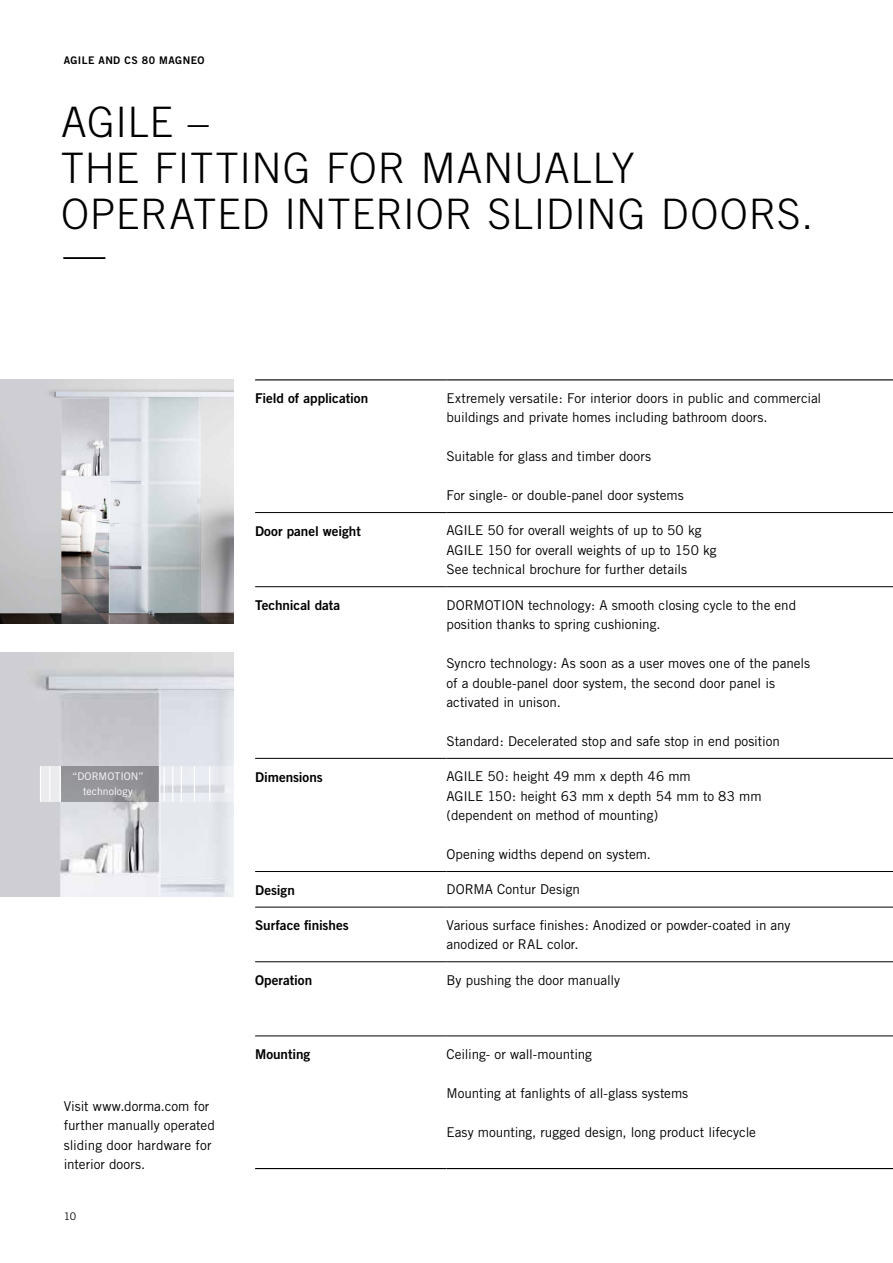
<style>
.page{position:relative;width:893px;height:1263px;background:#fff}
.page>*{position:absolute;margin:0;border:0;box-sizing:border-box;transform-origin:0 0}
.t1{font:300 42px/46.2px "Trade Gothic";letter-spacing:.015em;color:#000}
.t2{font:13.5px/19.5px "Trade Gothic";letter-spacing:-.005em;color:#000}
.t3{font:13.5px "Trade Gothic Bold Two";letter-spacing:-.005em;color:#000}
.t4{font:10.5px/15px "Trade Gothic";letter-spacing:.005em;color:#fff}
.t5{font:10.5px "Trade Gothic Bold Two";letter-spacing:.045em;color:#000}
.t6{font:10.5px "Trade Gothic";color:#000}
</style>
<div class="page">
<img style="left:0;top:379px;width:234px;height:244px">
<img style="left:0;top:652px;width:234px;height:244px">
<svg style="left:159px;top:766px;width:75px;height:35px;background:#e7e8ee"></svg>
<div style="left:61px;top:766px;width:98px;height:35px;background:#949396"></div>
<div style="left:40px;top:766px;width:20px;height:35px;background:#ebebed"></div>
<hr style="left:40px;top:766px;width:1px;height:35px;background:#fff">
<hr style="left:59px;top:766px;width:2px;height:35px;background:#fff">
<hr style="left:49px;top:766px;width:1px;height:35px;background:#fff">
<hr style="left:209px;top:766px;width:1px;height:35px;background:#fff">
<hr style="left:181px;top:766px;width:1px;height:35px;background:#fff">
<hr style="left:163px;top:766px;width:2px;height:35px;background:#fff">
<hr style="left:194px;top:766px;width:1px;height:35px;background:#fff">
<hr style="left:172px;top:766px;width:1px;height:35px;background:#fff">
<hr style="left:255px;top:512px;width:191px;height:1px;background:#000">
<hr style="left:446px;top:512px;width:447px;height:1px;background:#000">
<hr style="left:255px;top:586px;width:191px;height:1px;background:#000">
<hr style="left:446px;top:586px;width:447px;height:1px;background:#000">
<hr style="left:255px;top:758px;width:191px;height:1px;background:#000">
<hr style="left:446px;top:758px;width:447px;height:1px;background:#000">
<hr style="left:255px;top:871px;width:191px;height:1px;background:#000">
<hr style="left:446px;top:871px;width:447px;height:1px;background:#000">
<hr style="left:255px;top:907px;width:191px;height:1px;background:#000">
<hr style="left:446px;top:907px;width:447px;height:1px;background:#000">
<hr style="left:255px;top:961px;width:191px;height:1px;background:#000">
<hr style="left:446px;top:961px;width:447px;height:1px;background:#000">
<hr style="left:255px;top:1036px;width:191px;height:1px;background:#000">
<hr style="left:446px;top:1036px;width:447px;height:1px;background:#000">
<hr style="left:255px;top:379px;width:191px;height:1px;background:#000">
<hr style="left:446px;top:379px;width:447px;height:1px;background:#000">
<hr style="left:255px;top:1168px;width:191px;height:1px;background:#000">
<hr style="left:446px;top:1168px;width:447px;height:1px;background:#000">
<p class="t5" style="left:64px;top:54px;width:142px">Agile and CS 80 Magneo</p>
<h1 class="t1" style="left:61px;top:98px;width:754px">AGILE –<br>THE FITTI NG FOR MANUALLY<br>OPERATED -I NTERIOR SLI DI NG DOORS.</h1>
<h1 class="t1" style="left:64px;top:230px;width:43px">—</h1>
<p class="t4" style="left:72px;top:769px;width:13px">“DOR</p>
<p class="t4" style="left:83px;top:769px;width:62px;text-indent:16px">Motion” technology</p>
<p class="t2" style="left:64px;top:1096px;width:153px">Visit www.dorma.com for further manually operated sliding door hardware for interior doors.</p>
<p class="t6" style="left:64px;top:1210px;width:14px">10</p>
<p class="t3" style="left:255px;top:390px;width:115px">Field of application</p>
<p class="t2" style="left:446px;top:388px;width:376px">Extremely versatile: For interior doors in public and -commercial buildings and private homes including bathroom doors.</p>
<p class="t2" style="left:446px;top:446px;width:206px">Suitable for glass and timber doors</p>
<p class="t2" style="left:446px;top:485px;width:239px">For single- or double-panel door systems</p>
<p class="t3" style="left:255px;top:523px;width:107px">Door panel weight</p>
<p class="t2" style="left:446px;top:521px;width:272px">AGILE 50 for overall weights of up to 50 kg<br>AGILE 150 for overall weights of up to 150 kg<br>See technical brochure for further details</p>
<p class="t3" style="left:255px;top:597px;width:87px">Technical data</p>
<p class="t2" style="left:446px;top:595px;width:10px">DOR</p>
<p class="t2" style="left:446px;top:595px;width:351px;text-indent:27px">MOTION technology: A smooth closing cycle to the end position thanks to spring cushioning.</p>
<p class="t2" style="left:446px;top:653px;width:365px">Syncro technology: As soon as a user moves one of the panels of a double-panel door system, the second door panel is activated in unison.</p>
<p class="t2" style="left:446px;top:731px;width:335px">Standard: Decelerated stop and safe stop in end position</p>
<p class="t3" style="left:255px;top:768px;width:69px">Dimensions</p>
<p class="t2" style="left:446px;top:766px;width:317px">AGILE 50: height 49 mm x depth 46 mm<br>AGILE 150: height 63 mm x depth 54 mm to 83 mm (dependent on method of mounting)</p>
<p class="t2" style="left:446px;top:844px;width:206px">Opening widths depend on system.</p>
<p class="t3" style="left:255px;top:881px;width:41px">Design</p>
<p class="t2" style="left:446px;top:879px;width:10px">DOR</p>
<p class="t2" style="left:473px;top:879px;width:108px">MA Contur Design</p>
<p class="t3" style="left:255px;top:917px;width:95px">Surface finishes</p>
<p class="t2" style="left:446px;top:915px;width:346px">Various surface finishes: Anodized or powder-coated in any anodized or RAL color.</p>
<p class="t3" style="left:255px;top:972px;width:59px">Operation</p>
<p class="t2" style="left:446px;top:970px;width:175px">By pushing the door manually</p>
<p class="t3" style="left:255px;top:1046px;width:57px">Mounting</p>
<p class="t2" style="left:446px;top:1044px;width:147px">Ceiling- or wall-mounting</p>
<p class="t2" style="left:446px;top:1083px;width:243px">Mounting at fanlights of all-glass systems</p>
<p class="t2" style="left:446px;top:1122px;width:311px">Easy mounting, rugged design, long product lifecycle</p>
</div>
